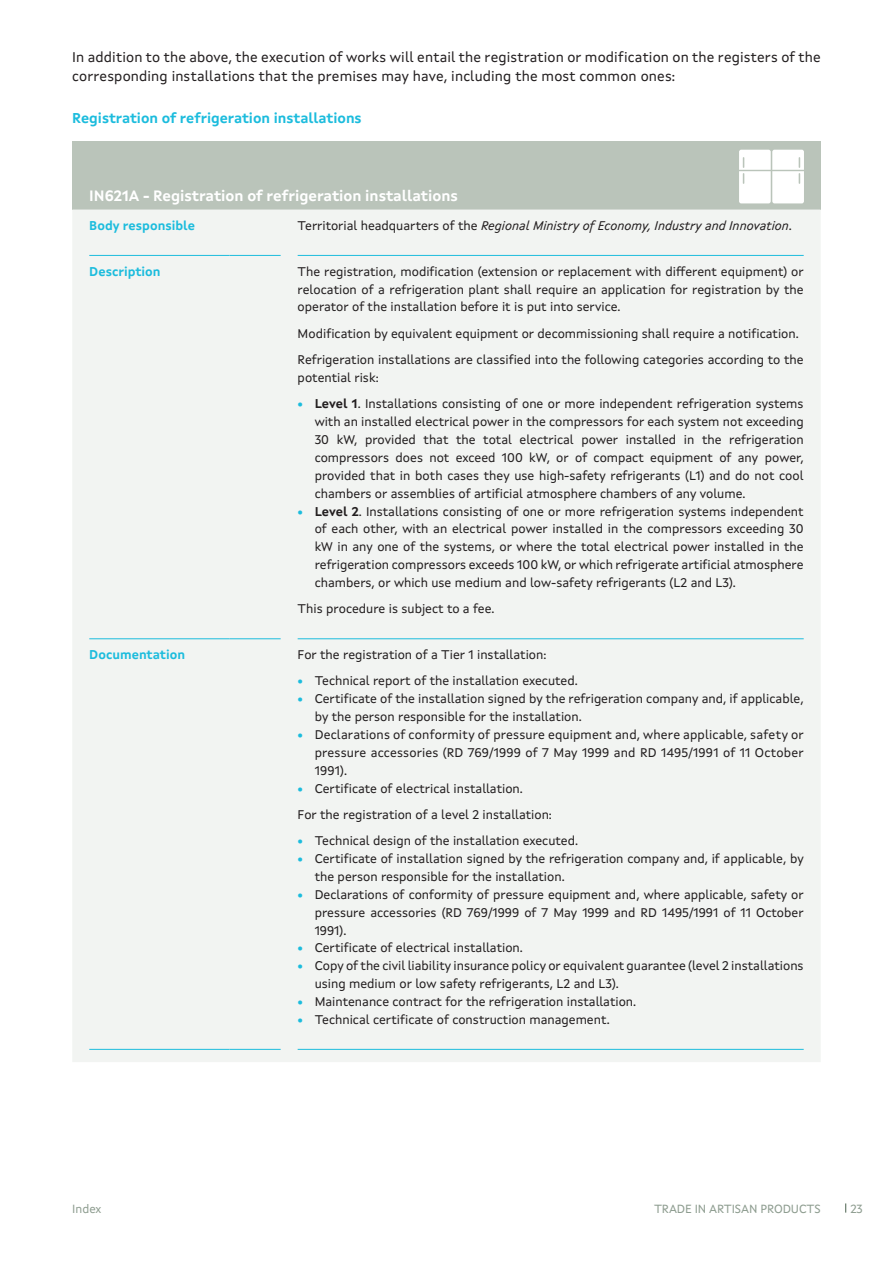
<style>
.page{position:relative;width:893px;height:1263px;background:#fff}
.page>*{position:absolute;margin:0;border:0;box-sizing:border-box;transform-origin:0 0}
._06_TEXTO_RECADRO_TABOA{font:700 15px "Xunta Sans";color:#fff}
.t1{font:14.25px/19.5px "Xunta Sans";letter-spacing:.01em;color:#231f20}
._05_TÍTULO_TABLA{font:700 14.25px "Xunta Sans";color:#1cbcdd}
.t2{font:12.75px/17.9px "Xunta Sans";color:#231f20;text-align:justify}
.t3{font:italic 12.75px "Xunta Sans";color:#231f20}
._04_TEXTO_AZUL_MAYÚSCULAS_TABLA{font:700 12.75px "Xunta Sans";color:#1cbcdd}
.t4{font:12px "Xunta Sans";letter-spacing:-.01em;color:#8e9d90}
.s1{font-style:normal}
.s2{font-weight:700;color:#1cbcdd}
.s3{font-weight:700}
</style>
<div class="page">
<div style="left:72px;top:141px;width:749px;height:69px;background:#bac4ba"></div>
<div style="left:73px;top:210px;width:747px;height:852px;background:#f2f4f2"></div>
<hr style="left:89px;top:255px;width:141px;height:1px;background:#1cbcdd">
<hr style="left:230px;top:255px;width:51px;height:1px;background:#1cbcdd">
<hr style="left:298px;top:255px;width:506px;height:1px;background:#1cbcdd">
<hr style="left:89px;top:638px;width:141px;height:1px;background:#1cbcdd">
<hr style="left:230px;top:638px;width:51px;height:1px;background:#1cbcdd">
<hr style="left:298px;top:638px;width:506px;height:1px;background:#1cbcdd">
<hr style="left:89px;top:1049px;width:141px;height:1px;background:#1cbcdd">
<hr style="left:230px;top:1049px;width:51px;height:1px;background:#1cbcdd">
<hr style="left:298px;top:1049px;width:506px;height:1px;background:#1cbcdd">
<svg style="left:739px;top:150px;width:65px;height:53px;background:#f9faf9"></svg>
<p class="t1" style="left:72px;top:47px;width:750px">In addition to the above, the execution of works will entail the registration or modification on the registers of the corresponding installations that the premises may have, including the most common ones:</p>
<p class="_05_TÍTULO_TABLA" style="left:72px;top:109px;width:291px">Registration of refrigeration installations</p>
<p class="_06_TEXTO_RECADRO_TABOA" style="left:89px;top:187px;width:370px">IN621A - Registration of refrigeration installations</p>
<p class="_04_TEXTO_AZUL_MAYÚSCULAS_TABLA" style="left:89px;top:218px;width:107px">Body responsible</p>
<p class="t3" style="left:298px;top:218px;width:496px"><span class="s1">Territorial headquarters of the</span> Regional Ministry of Economy, Industry and Innovation<span class="s1">.</span></p>
<p class="_04_TEXTO_AZUL_MAYÚSCULAS_TABLA" style="left:89px;top:264px;width:73px">Description</p>
<p class="t2" style="left:298px;top:262px;width:508px">The registration, modification (extension or replacement with different equipment) or relocation of a refrigeration plant shall require an application for registration by the operator of the installation before it is put into service.</p>
<p class="t2" style="left:298px;top:324px;width:503px">Modification by equivalent equipment or decommissioning shall require a notification.</p>
<p class="t2" style="left:298px;top:351px;width:507px">Refrigeration installations are classified into the following categories according to the potential risk:</p>
<p class="t2" style="left:315px;top:395px;width:491px;text-indent:-17px"><span class="s2">•</span> <span class="s3">Level 1</span>. Installations consisting of one or more independent refrigeration systems with an installed electrical power in the compressors for each system not exceeding 30 kW, provided that the total electrical power installed in the refrigeration compressors does not exceed 100 kW, or of compact equipment of any power, provided that in both cases they use high-safety refrigerants (L1) and do not cool chambers or assemblies of artificial atmosphere chambers of any volume.</p>
<p class="t2" style="left:315px;top:502px;width:490px;text-indent:-17px"><span class="s2">•</span> <span class="s3">Level 2</span>. Installations consisting of one or more refrigeration systems independent of each other, with an electrical power installed in the compressors exceeding 30 kW in any one of the systems, or where the total electrical power installed in the refrigeration compressors exceeds 100 kW, or which refrigerate artificial atmosphere chambers, or which use medium and low-safety refrigerants (L2 and L3).</p>
<p class="t2" style="left:298px;top:600px;width:198px">This procedure is subject to a fee.</p>
<p class="_04_TEXTO_AZUL_MAYÚSCULAS_TABLA" style="left:89px;top:647px;width:97px">Documentation</p>
<p class="t2" style="left:298px;top:646px;width:250px">For the registration of a Tier 1 installation:</p>
<p class="t2" style="left:298px;top:672px;width:282px"><span class="s2">•</span> Technical report of the installation executed.</p>
<p class="t2" style="left:315px;top:690px;width:490px;text-indent:-17px"><span class="s2">•</span> Certificate of the installation signed by the refrigeration company and, if applicable, by the person responsible for the installation.</p>
<p class="t2" style="left:315px;top:725px;width:491px;text-indent:-17px"><span class="s2">•</span> Declarations of conformity of pressure equipment and, where applicable, safety or pressure accessories (RD 769/1999 of 7 May 1999 and RD 1495/1991 of 11 October 1991).</p>
<p class="t2" style="left:298px;top:779px;width:227px"><span class="s2">•</span> Certificate of electrical installation.</p>
<p class="t2" style="left:298px;top:805px;width:256px">For the registration of a level 2 installation:</p>
<p class="t2" style="left:298px;top:832px;width:282px"><span class="s2">•</span> Technical design of the installation executed.</p>
<p class="t2" style="left:315px;top:850px;width:491px;text-indent:-17px"><span class="s2">•</span> Certificate of installation signed by the refrigeration company and, if applicable, by the person responsible for the installation.</p>
<p class="t2" style="left:315px;top:885px;width:491px;text-indent:-17px"><span class="s2">•</span> Declarations of conformity of pressure equipment and, where applicable, safety or pressure accessories (RD 769/1999 of 7 May 1999 and RD 1495/1991 of 11 October 1991).</p>
<p class="t2" style="left:298px;top:939px;width:227px"><span class="s2">•</span> Certificate of electrical installation.</p>
<p class="t2" style="left:315px;top:957px;width:490px;text-indent:-17px"><span class="s2">•</span> Copy of the civil liability insurance policy or equivalent guarantee (level 2 installations using medium or low safety refrigerants, L2 and L3).</p>
<p class="t2" style="left:298px;top:992px;width:340px"><span class="s2">•</span> Maintenance contract for the refrigeration installation.</p>
<p class="t2" style="left:298px;top:1010px;width:314px"><span class="s2">•</span> Technical certificate of construction management.</p>
<p class="t4" style="left:72px;top:1201px;width:31px">Index</p>
<p class="t4" style="left:654px;top:1201px;width:168px">TRADE IN ARTISAN PRODUCTS</p>
<p class="t4" style="left:850px;top:1201px;width:14px">23</p>
</div>
